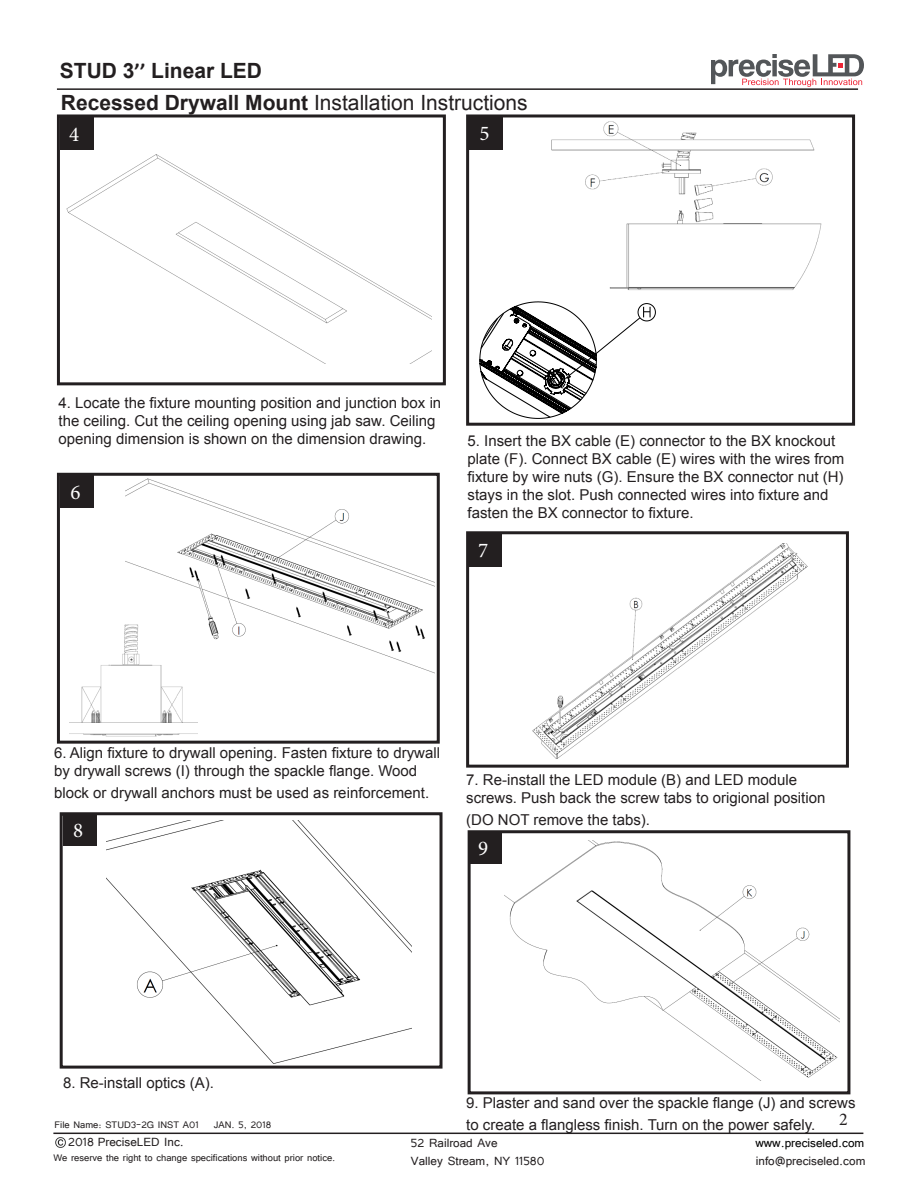
<style>
.page{position:relative;width:918px;height:1188px;background:#fff}
.page>*{position:absolute;margin:0;border:0;box-sizing:border-box;transform-origin:0 0}
.t1{font:21px "Arial";color:#231f20}
.t2{font:700 21px "Arial";color:#231f20}
.t3{font:21px "Minion Pro";color:#fff}
.t4{font:18px "Minion Pro";color:#231f20}
.t5{font:15px/18px "Arial";color:#231f20}
.t6{font:15px "Tunga";color:#231f20}
.t7{font:15px "Tunga";color:#000}
.t8{font:12px "Tunga";color:#231f20}
.s1{font-family:"Calibri"}
.s2{font-weight:700}
</style>
<div class="page">
<svg style="left:711px;top:54px;width:153px;height:33px"></svg>
<hr style="left:57px;top:88px;width:801px;height:2px;background:#231f20">
<hr style="left:53px;top:1133px;width:810px;height:1px;background:#231f20">
<svg style="left:56px;top:1138px;width:10px;height:10px"></svg>
<div style="left:466px;top:114px;width:389px;height:312px;border:3px solid #231f20"></div>
<div style="left:469px;top:118px;width:34px;height:32px;background:#231f20"></div>
<div style="left:57px;top:114px;width:389px;height:271px;border:3px solid #231f20"></div>
<div style="left:60px;top:118px;width:34px;height:32px;background:#231f20"></div>
<svg style="left:479px;top:301px;width:177px;height:118px"></svg>
<div style="left:57px;top:473px;width:383px;height:271px;border:3px solid #231f20"></div>
<div style="left:60px;top:476px;width:34px;height:32px;background:#231f20"></div>
<div style="left:466px;top:531px;width:383px;height:237px;border:3px solid #231f20"></div>
<div style="left:468px;top:534px;width:34px;height:32px;background:#231f20"></div>
<div style="left:60px;top:812px;width:383px;height:257px;border:3px solid #231f20"></div>
<div style="left:63px;top:814px;width:34px;height:32px;background:#231f20"></div>
<div style="left:468px;top:830px;width:382px;height:264px;border:3px solid #231f20"></div>
<div style="left:468px;top:832px;width:34px;height:32px;background:#231f20"></div>
<img style="left:551px;top:121px;width:271px;height:169px">
<img style="left:532px;top:543px;width:276px;height:216px">
<img style="left:107px;top:821px;width:304px;height:243px">
<img style="left:125px;top:479px;width:310px;height:195px">
<img style="left:504px;top:841px;width:336px;height:240px">
<img style="left:69px;top:615px;width:128px;height:122px">
<img style="left:66px;top:154px;width:365px;height:210px">
<h1 class="t2" style="left:60px;top:56px;width:204px">STUD 3<span class="s1">’’</span> Linear LED</h1>
<h1 class="t1" style="left:61px;top:88px;width:468px"><span class="s2">Recessed Drywall Mount</span> Installation Instructions</h1>
<p class="t3" style="left:69px;top:120px;width:12px">4</p>
<p class="t3" style="left:479px;top:120px;width:12px">5</p>
<p class="t5" style="left:59px;top:394px;width:384px">4. Locate the fixture mounting position and junction box in the ceiling. Cut the ceiling opening using jab saw. Ceiling opening dimension is shown on the dimension drawing.</p>
<p class="t3" style="left:71px;top:478px;width:12px">6</p>
<p class="t5" style="left:468px;top:432px;width:378px">5. Insert the BX cable (E) connector to the BX knockout plate (F). Connect BX cable (E) wires with the wires from fixture by wire nuts (G). Ensure the BX connector nut (H) stays in the slot. Push connected wires into fixture and fasten the BX connector to fixture.</p>
<p class="t3" style="left:478px;top:536px;width:12px">7</p>
<p class="t5" style="left:54px;top:744px;width:387px">6. Align fixture to drywall opening. Fasten fixture to drywall</p>
<p class="t5" style="left:54px;top:762px;width:365px">by drywall screws (I) through the spackle flange. Wood</p>
<p class="t5" style="left:54px;top:783px;width:377px">block or drywall anchors must be used as reinforcement.</p>
<p class="t3" style="left:73px;top:816px;width:12px">8</p>
<p class="t5" style="left:466px;top:771px;width:361px">7. Re-install the LED module (B) and LED module screws. Push back the screw tabs to origional position</p>
<p class="t5" style="left:466px;top:811px;width:185px">(DO NOT remove the tabs).</p>
<p class="t3" style="left:478px;top:834px;width:12px">9</p>
<p class="t5" style="left:63px;top:1073px;width:152px">8. Re-install optics (A).</p>
<p class="t8" style="left:54px;top:1117px;width:146px">File Name: STUD3-2G INST A01</p>
<p class="t8" style="left:214px;top:1117px;width:59px">JAN. 5, 2018</p>
<p class="t8" style="left:53px;top:1150px;width:284px">We reserve the right to change specifications without prior notice.</p>
<p class="t6" style="left:68px;top:1132px;width:117px">2018 PreciseLED Inc.</p>
<p class="t5" style="left:466px;top:1092px;width:391px;line-height:21.6px">9. Plaster and sand over the spackle flange (J) and screws to create a flangless finish. Turn on the power safely.</p>
<p class="t4" style="left:839px;top:1107px;width:10px">2</p>
<p class="t6" style="left:411px;top:1133px;width:88px">52 Railroad Ave</p>
<p class="t7" style="left:755px;top:1133px;width:111px">www.preciseled.com</p>
<p class="t6" style="left:411px;top:1151px;width:135px">Valley Stream, NY 11580</p>
<p class="t6" style="left:756px;top:1151px;width:111px">info@preciseled.com</p>
</div>
